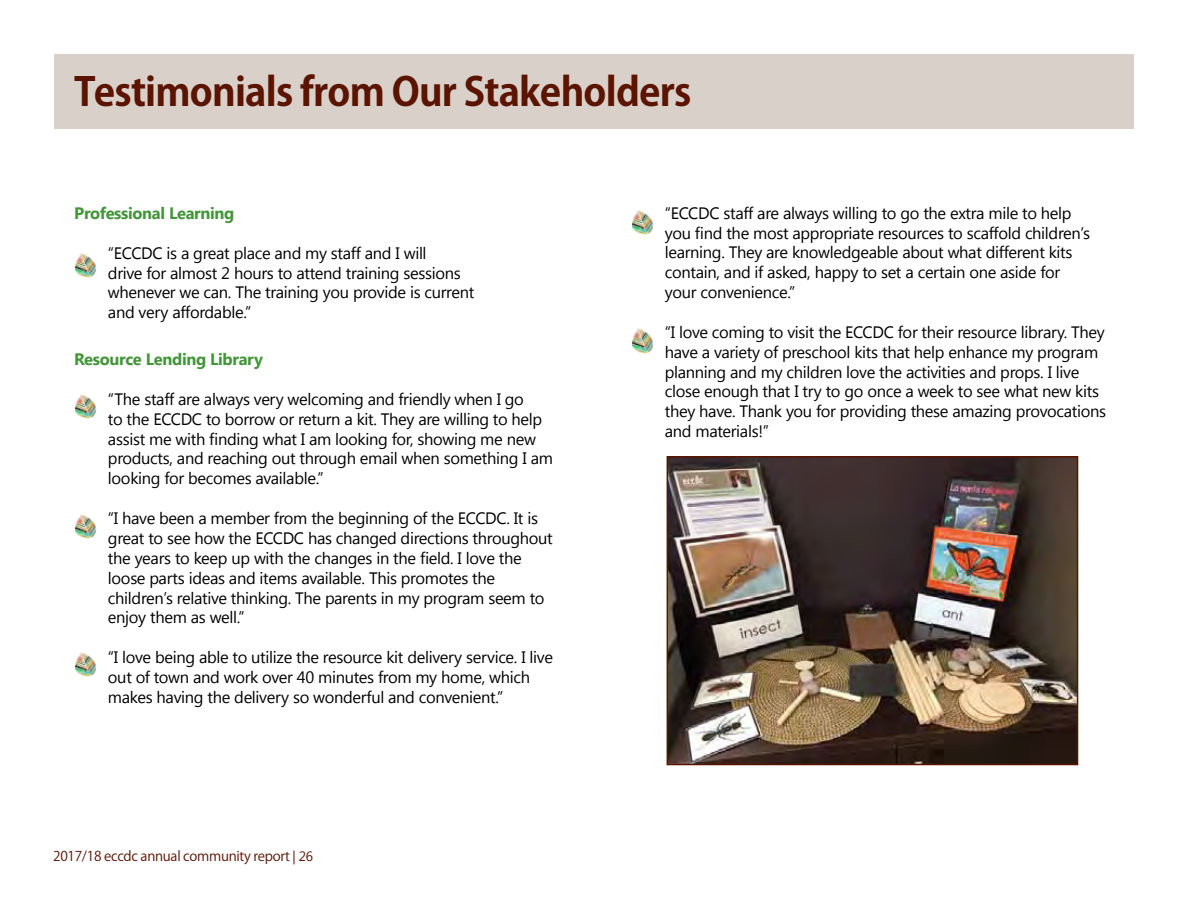
<style>
.page{position:relative;width:1188px;height:918px;background:#fff}
.page>*{position:absolute;margin:0;border:0;box-sizing:border-box;transform-origin:0 0}
.t1{font:700 39px "Koz Go Pro";letter-spacing:-.02em;color:#5a1400}
.t2{font:16.5px/19.8px "Segoe UI";letter-spacing:-.02em;color:#000}
.t3{font:700 16.5px "Segoe UI";letter-spacing:-.02em;color:#439539}
.t4{font:13.5px "Koz Go Pro";letter-spacing:-.02em;color:#5a1400}
.s1{font-family:"Segoe UI"}
</style>
<div class="page">
<div style="left:54px;top:54px;width:1080px;height:74px;background:#dad0ca"></div>
<img style="left:74px;top:254px;width:23px;height:24px">
<img style="left:74px;top:395px;width:23px;height:24px">
<img style="left:74px;top:515px;width:23px;height:24px">
<img style="left:74px;top:653px;width:23px;height:24px">
<img style="left:631px;top:210px;width:23px;height:25px">
<img style="left:631px;top:329px;width:23px;height:24px">
<img style="left:670px;top:459px;width:405px;height:303px">
<div style="left:667px;top:456px;width:411px;height:309px;border:2px solid #5a1400"></div>
<h1 class="t1" style="left:74px;top:66px;width:619px">Testimonials from Our Stakeholders</h1>
<p class="t3" style="left:74px;top:201px;width:162px">Professional Learning</p>
<p class="t2" style="left:108px;top:242px;width:368px">“ECCDC is a great place and my staff and I will<br>drive for almost 2 hours to attend training sessions whenever we can. The training you provide is current and very affordable.”</p>
<p class="t3" style="left:74px;top:347px;width:190px">Resource Lending Library</p>
<p class="t2" style="left:108px;top:389px;width:447px">“The staff are always very welcoming and friendly when I go<br>to the ECCDC to borrow or return a kit. They are willing to help assist me with finding what I am looking for, showing me new products, and reaching out through email when something I am looking for becomes available.”</p>
<p class="t2" style="left:108px;top:508px;width:446px">“I have been a member from the beginning of the ECCDC. It is great to see how the ECCDC has changed directions throughout the years to keep up with the changes in the field. I love the loose parts ideas and items available. This promotes the children’s relative thinking. The parents in my program seem to enjoy them as well.”</p>
<p class="t2" style="left:108px;top:647px;width:447px">“I love being able to utilize the resource kit delivery service. I live out of town and work over 40 minutes from my home, which makes having the delivery so wonderful and convenient.”</p>
<p class="t4" style="left:53px;top:848px;width:261px">2017/18 eccdc annual community report <span class="s1">| 26</span></p>
<p class="t2" style="left:665px;top:202px;width:427px">“ECCDC staff are always willing to go the extra mile to help you find the most appropriate resources to scaffold children’s learning. They are knowledgeable about what different kits contain, and if asked, happy to set a certain one aside for your convenience.”</p>
<p class="t2" style="left:665px;top:322px;width:443px">“I love coming to visit the ECCDC for their resource library. They have a variety of preschool kits that help enhance my program planning and my children love the activities and props. I live close enough that I try to go once a week to see what new kits they have. Thank you for providing these amazing provocations and materials!”</p>
</div>
